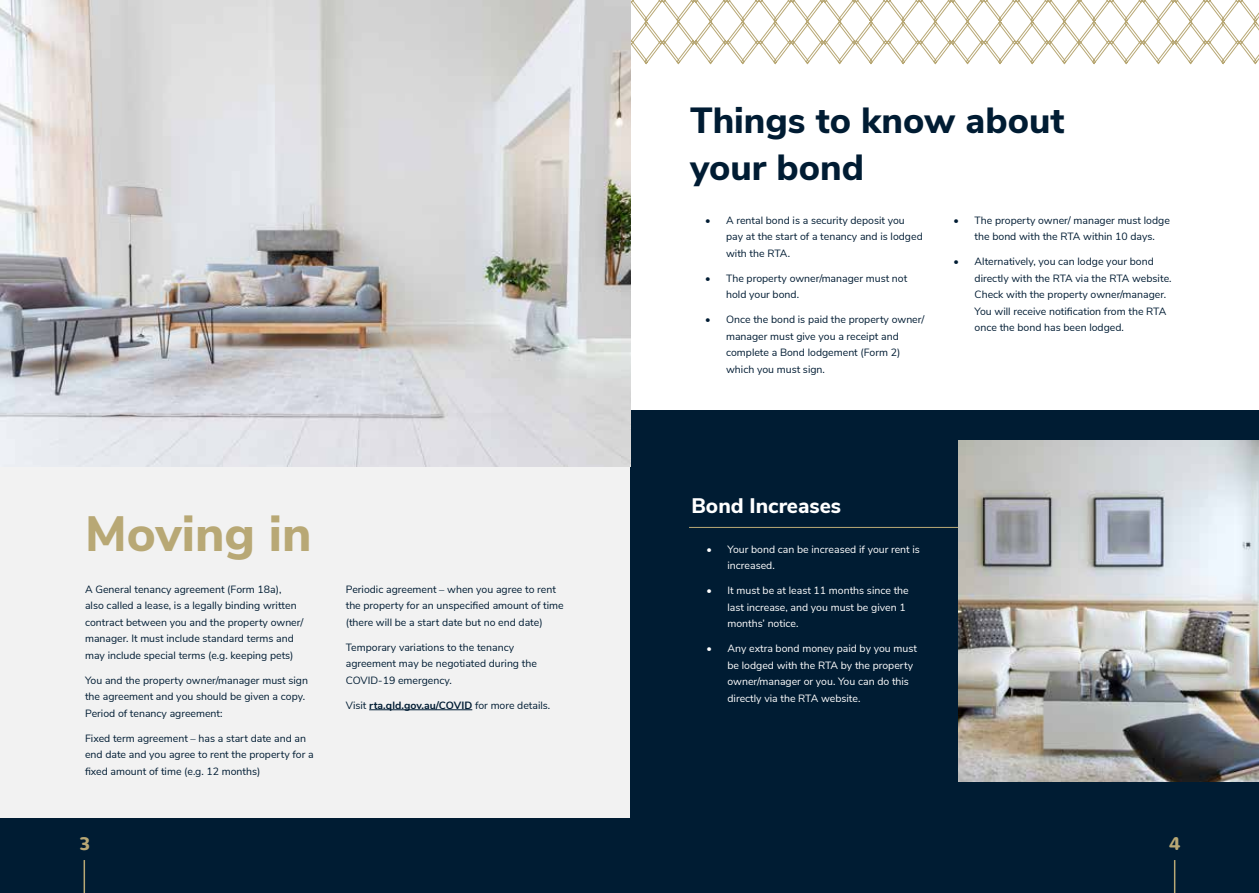
<style>
.page{position:relative;width:1259px;height:893px;background:#fff}
.page>*{position:absolute;margin:0;border:0;box-sizing:border-box;transform-origin:0 0}
.t1{font:800 49.5px "Nunito Sans";color:#b8a875}
.t2{font:800 36.3px/47.1px "Nunito Sans";color:#001c33}
.t3{font:800 21px "Nunito Sans";color:#fff}
.t4{font:700 18px "Nunito";color:#b8a875}
.t5{font:10.5px/16.5px "Nunito Sans";color:#001c33}
.t6{font:10.5px/16.5px "Nunito Sans";color:#fff}
.s1{font-weight:700}
</style>
<div class="page">
<div style="left:0;top:817px;width:1259px;height:76px;background:#001c33"></div>
<hr style="left:84px;top:860px;width:1px;height:33px;background:#b8a875">
<hr style="left:1174px;top:860px;width:1px;height:33px;background:#b8a875">
<div style="left:0;top:0;width:630px;height:817px;background:#f2f2f2"></div>
<div style="left:630px;top:410px;width:629px;height:411px;background:#001c33"></div>
<svg style="left:630px;top:0;width:629px;height:64px"></svg>
<hr style="left:369px;top:709px;width:103px;height:1px;background:#001c33">
<hr style="left:689px;top:527px;width:570px;height:1px;background:#b8a875">
<img style="left:0;top:0;width:630px;height:467px">
<img style="left:959px;top:440px;width:300px;height:342px">
<h2 class="t2" style="left:690px;top:95px;width:376px">Things to know about your bond</h2>
<h1 class="t1" style="left:85px;top:497px;width:228px">Moving in</h1>
<p class="t5" style="left:85px;top:580px;width:220px">A General tenancy agreement (Form 18a),<br>also called a lease, is a legally binding written contract between you and the property owner/ manager. It must include standard terms and may include special terms (e.g. keeping pets)</p>
<p class="t5" style="left:85px;top:671px;width:224px">You and the property owner/manager must sign the agreement and you should be given a copy.<br>Period of tenancy agreement:</p>
<p class="t5" style="left:85px;top:729px;width:230px">Fixed term agreement – has a start date and an end date and you agree to rent the property for a fixed amount of time (e.g. 12 months)</p>
<p class="t5" style="left:346px;top:580px;width:219px">Periodic agreement – when you agree to rent the property for an unspecified amount of time (there will be a start date but no end date)</p>
<p class="t5" style="left:346px;top:638px;width:193px">Temporary variations to the tenancy agreement may be negotiated during the<br>COVID-19 emergency.</p>
<p class="t5" style="left:346px;top:696px;width:206px">Visit <span class="s1">rta.qld.gov.au/COVID</span> for more details.</p>
<p class="t5" style="left:726px;top:211px;width:198px;text-indent:-21px">• A rental bond is a security deposit you pay at the start of a tenancy and is lodged with the RTA.</p>
<p class="t5" style="left:726px;top:269px;width:183px;text-indent:-21px">• The property owner/manager must not hold your bond.</p>
<p class="t5" style="left:726px;top:311px;width:200px;text-indent:-21px">• Once the bond is paid the property owner/ manager must give you a receipt and complete a Bond lodgement (Form 2) which you must sign.</p>
<p class="t5" style="left:953px;top:211px;width:218px;text-align:center">• The property owner/ manager must lodge the bond with the RTA within 10 days.</p>
<p class="t5" style="left:974px;top:253px;width:198px;text-indent:-21px">• Alternatively, you can lodge your bond directly with the RTA via the RTA website.<br>Check with the property owner/manager.<br>You will receive notification from the RTA once the bond has been lodged.</p>
<h3 class="t3" style="left:691px;top:490px;width:151px">Bond Increases</h3>
<p class="t6" style="left:727px;top:540px;width:194px;text-indent:-21px">• Your bond can be increased if your rent is increased.</p>
<p class="t6" style="left:727px;top:581px;width:183px;text-indent:-21px">• It must be at least 11 months since the last increase, and you must be given 1 months’ notice.</p>
<p class="t6" style="left:727px;top:639px;width:191px;text-indent:-21px">• Any extra bond money paid by you must be lodged with the RTA by the property owner/manager or you. You can do this directly via the RTA website.</p>
<h3 class="t4" style="left:79px;top:831px;width:13px">3</h3>
<h3 class="t4" style="left:1169px;top:831px;width:13px">4</h3>
</div>
